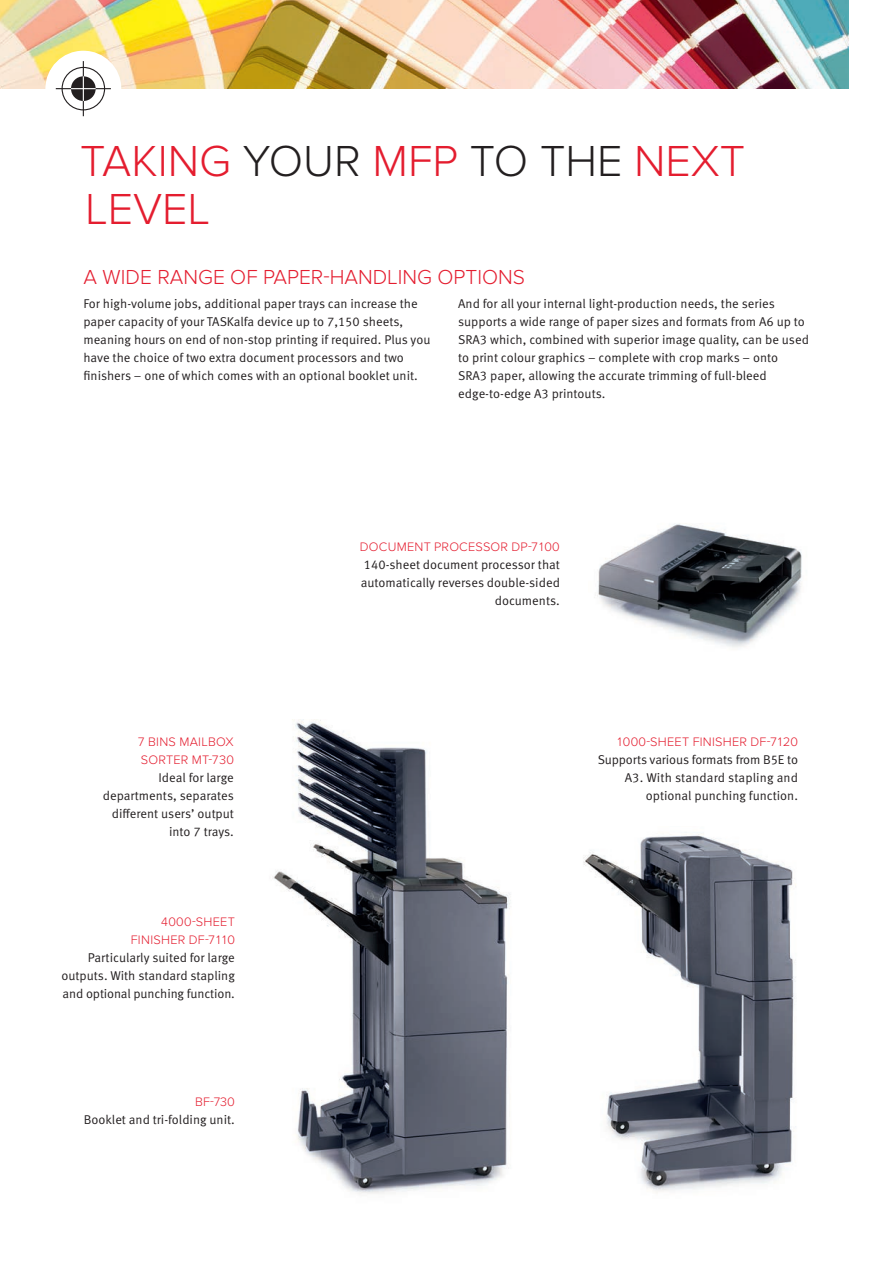
<style>
.page{position:relative;width:893px;height:1263px;background:#fff}
.page>*{position:absolute;margin:0;border:0;box-sizing:border-box;transform-origin:0 0}
.titel{font:300 45px/48px "Proxima Nova";color:#e41d2f}
.titel-2{font:300 21px "Proxima Nova";color:#e41d2f}
.t1{font:12.75px/18px "Meta Pro Norm";color:#231f20;text-align:right}
.t2{font:300 12.75px "Proxima Nova";letter-spacing:.02em;color:#e41d2f}
.s1{color:#231f20}
.s2{font-family:"Proxima Nova";font-weight:300;color:#e41d2f}
</style>
<div class="page">
<img style="left:273px;top:719px;width:238px;height:475px">
<img style="left:0;top:0;width:848px;height:89px">
<img style="left:583px;top:832px;width:213px;height:361px">
<div style="left:45px;top:51px;width:76px;height:76px;background:#fff;border-radius:50%"></div>
<div style="left:62px;top:67px;width:43px;height:43px;border:1px solid #231f20;border-radius:50%"></div>
<hr style="left:83px;top:61px;width:1px;height:55px;background:#231f20">
<hr style="left:56px;top:88px;width:55px;height:1px;background:#231f20">
<svg style="left:71px;top:76px;width:25px;height:25px"></svg>
<img style="left:597px;top:523px;width:205px;height:124px">
<p class="titel" style="left:80px;top:137px;width:667px">TAKING <span class="s1">YOUR</span> MFP <span class="s1">TO THE</span> NEXT<br>LEVEL</p>
<p class="titel-2" style="left:84px;top:265px;width:443px">A WIDE RANGE OF PAPER-HANDLING OPTIONS</p>
<p class="t1" style="left:83px;top:293px;width:349px;text-align:left">For high-volume jobs, additional paper trays can increase the paper capacity of your TASKalfa device up to 7,150 sheets, meaning hours on end of non-stop printing if required. Plus you have the choice of two extra document processors and two finishers – one of which comes with an optional booklet unit.</p>
<p class="t1" style="left:458px;top:293px;width:352px;text-align:left">And for all your internal light-production needs, the series supports a wide range of paper sizes and formats from A6 up to SRA3 which, combined with superior image quality, can be used to print colour graphics – complete with crop marks – onto SRA3 paper, allowing the accurate trimming of full-bleed edge-to-edge A3 printouts.</p>
<p class="t2" style="left:137px;top:734px;width:98px">7 BINS MAILBOX</p>
<p class="t1" style="left:103px;top:749px;width:133px"><span class="s2">SORTER MT-730<br></span>Ideal for large departments, separates different users’ output into 7 trays.</p>
<p class="t2" style="left:161px;top:914px;width:76px">4000-SHEET</p>
<p class="t2" style="left:131px;top:932px;width:106px">FINISHER DF-7110</p>
<p class="t1" style="left:61px;top:947px;width:175px;text-align:justify;text-indent:26px">Particularly suited for large outputs. With standard stapling and optional punching function.</p>
<p class="t2" style="left:195px;top:1094px;width:41px">BF-730</p>
<p class="t1" style="left:84px;top:1109px;width:153px">Booklet and tri-folding unit.</p>
<p class="t1" style="left:360px;top:536px;width:201px"><span class="s2">DOCUMENT PROCESSOR DP-7100<br></span>140-sheet document processor that automatically reverses double-sided documents.</p>
<p class="t2" style="left:616px;top:734px;width:184px">1000-SHEET FINISHER DF-7120</p>
<p class="t1" style="left:598px;top:749px;width:202px">Supports various formats from B5E to<br>A3. With standard stapling and optional punching function.</p>
</div>
